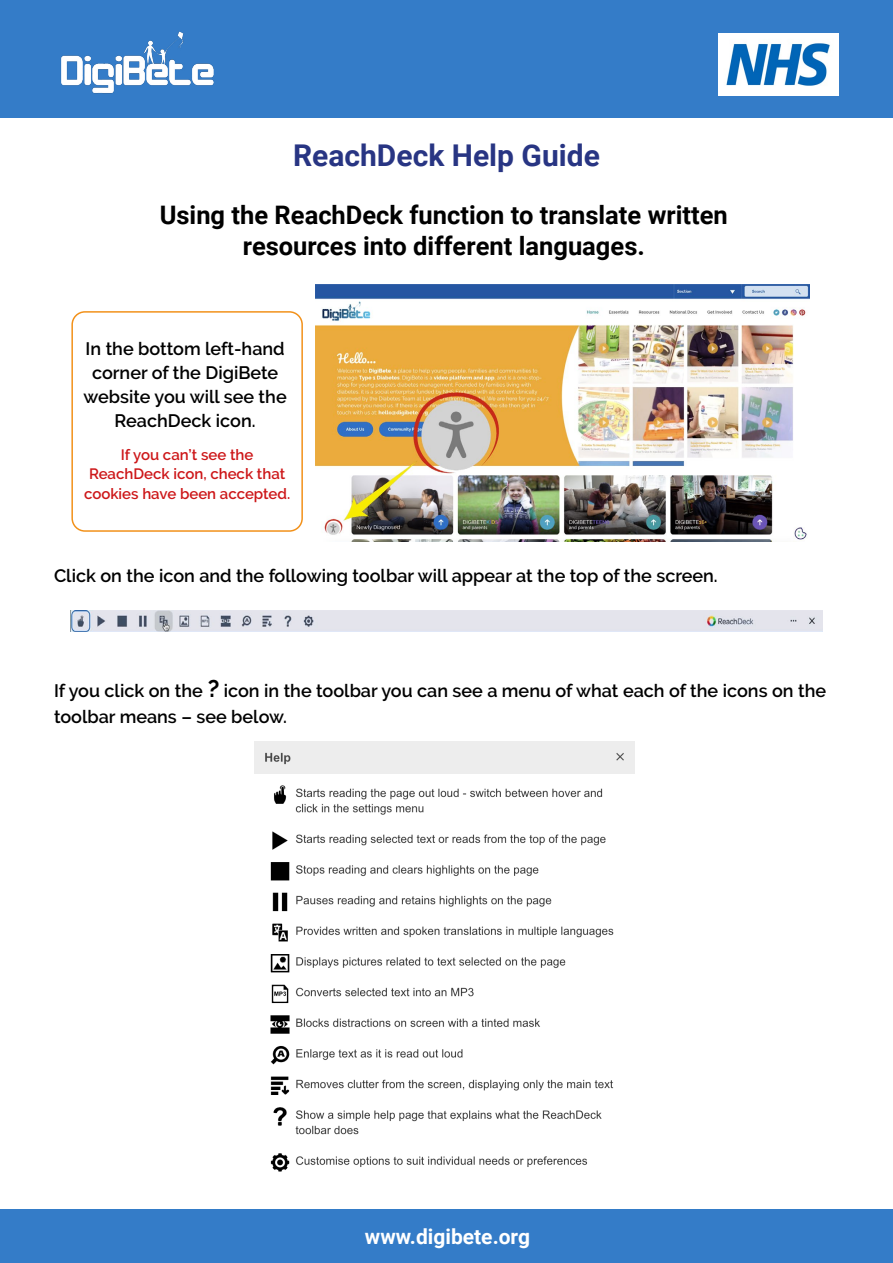
<style>
.page{position:relative;width:893px;height:1263px;background:#fff}
.page>*{position:absolute;margin:0;border:0;box-sizing:border-box;transform-origin:0 0}
.t1{font:700 30px "Roboto";color:#283583}
.t2{font:700 25.5px/30.6px "Roboto";color:#000;text-align:center}
.t3{font:700 21px "Roboto";color:#fff}
.t4{font:600 18px/24px "Raleway";color:#000;text-align:center}
.t5{font:600 15px/19.5px "Raleway";color:#cd1719;text-align:center}
.s1{font-weight:700;font-size:24px}
</style>
<div class="page">
<div style="left:0;top:0;width:893px;height:118px;background:#347cc8"></div>
<div style="left:0;top:1210px;width:893px;height:53px;background:#347cc8"></div>
<img style="left:61px;top:31px;width:153px;height:63px">
<img style="left:718px;top:34px;width:121px;height:62px">
<img style="left:315px;top:285px;width:495px;height:256px">
<img style="left:255px;top:742px;width:379px;height:430px">
<img style="left:70px;top:611px;width:753px;height:20px">
<div style="left:71px;top:311px;width:232px;height:221px;border:2px solid #f2911a;border-radius:13px"></div>
<h1 class="t1" style="left:293px;top:135px;width:308px">ReachDeck Help Guide</h1>
<h2 class="t2" style="left:160px;top:199px;width:570px">Using the ReachDeck function to translate written resources into different languages.</h2>
<p class="t4" style="left:84px;top:337px;width:205px">In the bottom left-hand corner of the DigiBete website you will see the<br>ReachDeck icon.</p>
<p class="t5" style="left:84px;top:445px;width:208px">If you can’t see the<br>ReachDeck icon, check that cookies have been accepted.</p>
<p class="t4" style="left:54px;top:564px;width:665px">Click on the icon and the following toolbar will appear at the top of the screen.</p>
<p class="t4" style="left:54px;top:678px;width:774px;line-height:25.5px;text-align:left">If you click on the <span class="s1">?</span> icon in the toolbar you can see a menu of what each of the icons on the toolbar means – see below.</p>
<p class="t3" style="left:365px;top:1222px;width:167px">www.digibete.org</p>
</div>
